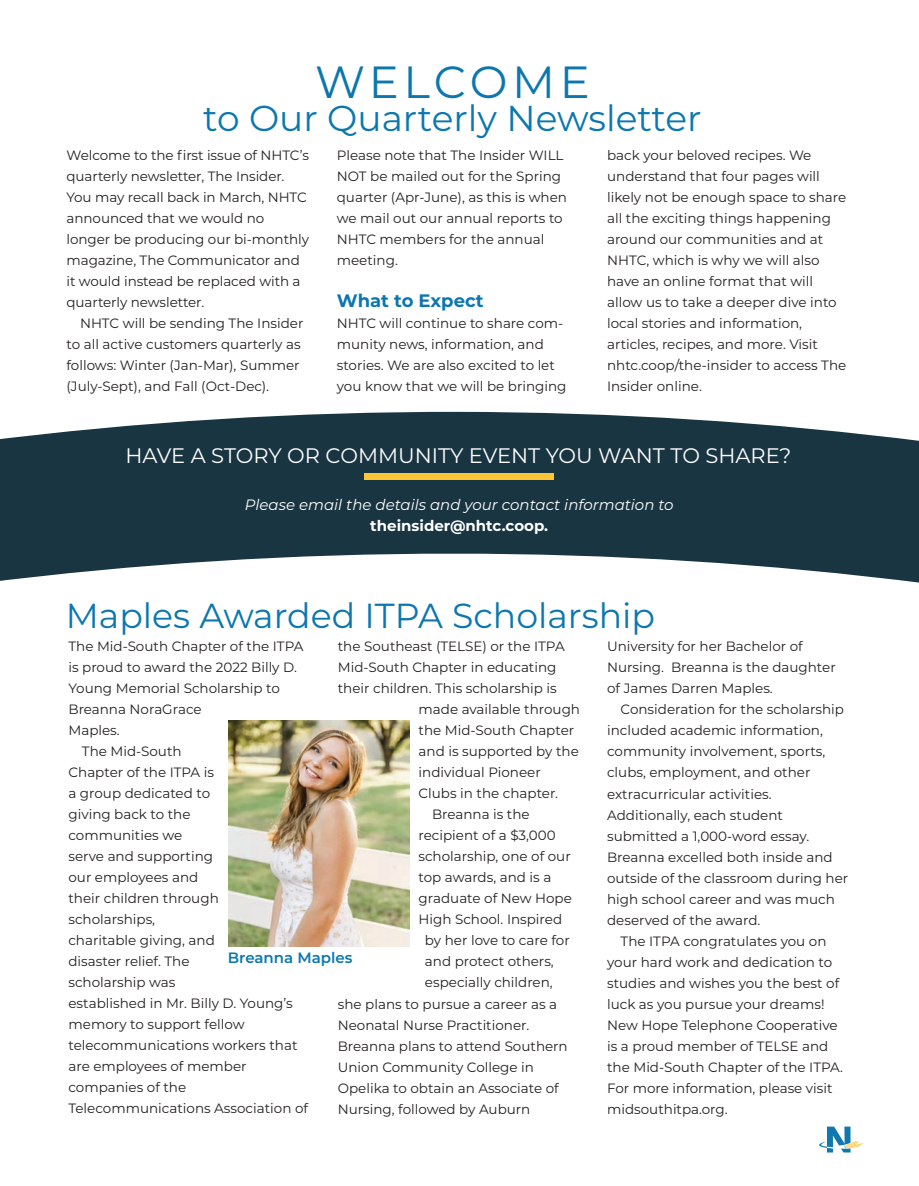
<style>
.page{position:relative;width:919px;height:1186px;background:#fff}
.page>*{position:absolute;margin:0;border:0;box-sizing:border-box;transform-origin:0 0}
.t1{font:45px "Montserrat";letter-spacing:.095em;color:#0c77af}
.t2{font:36px "Montserrat";color:#0c77af}
.t3{font:34.65px "Montserrat";color:#0c77af}
.t4{font:21px "Montserrat";color:#fff}
.t5{font:700 18px "Montserrat";color:#0c77af}
.t6{font:italic 15px "Montserrat";color:#fff}
.t7{font:700 15px "Montserrat";color:#fff}
.t8{font:600 15px "Montserrat";color:#0c77af}
.t9{font:13.5px/21px "Montserrat";color:#231f20}
</style>
<div class="page">
<img style="left:228px;top:720px;width:182px;height:226px">
<svg style="left:0;top:412px;width:919px;height:171px;fill:#1a3542"></svg>
<div style="left:364px;top:473px;width:190px;height:6px;background:#fec433"></div>
<svg style="left:819px;top:1126px;width:44px;height:26px"></svg>
<h1 class="t1" style="left:315px;top:51px;width:276px">WELCOME</h1>
<h2 class="t2" style="left:203px;top:93px;width:500px">to Our Quarterly Newsletter</h2>
<p class="t9" style="left:67px;top:144px;width:244px">Welcome to the first issue of NHTC’s quarterly newsletter, The Insider.<br>You may recall back in March, NHTC announced that we would no longer be producing our bi-monthly magazine, The Communicator and it would instead be replaced with a quarterly newsletter.</p>
<p class="t9" style="left:67px;top:312px;width:238px;text-indent:14px">NHTC will be sending The Insider to all active customers quarterly as follows: Winter (Jan-Mar), Summer (July-Sept), and Fall (Oct-Dec).</p>
<p class="t9" style="left:337px;top:144px;width:232px">Please note that The Insider WILL<br>NOT be mailed out for the Spring quarter (Apr-June), as this is when we mail out our annual reports to<br>NHTC members for the annual meeting.</p>
<h3 class="t5" style="left:337px;top:287px;width:148px">What to Expect</h3>
<p class="t9" style="left:337px;top:312px;width:231px">NHTC will continue to share com&shy;munity news, information, and stories. We are also excited to let you know that we will be bringing</p>
<p class="t9" style="left:607px;top:144px;width:241px">back your beloved recipes. We understand that four pages will likely not be enough space to share all the exciting things happening around our communities and at<br>NHTC, which is why we will also have an online format that will allow us to take a deeper dive into local stories and information, articles, recipes, and more. Visit nhtc.coop/the-insider to access The<br>Insider online.</p>
<h3 class="t4" style="left:125px;top:441px;width:667px">HAVE A STORY OR COMMUNITY EVENT YOU WANT TO SHARE?</h3>
<p class="t6" style="left:245px;top:494px;width:430px">Please email the details and your contact information to</p>
<p class="t7" style="left:370px;top:514px;width:179px">theinsider@nhtc.coop.</p>
<h3 class="t3" style="left:66px;top:591px;width:591px">Maples Awarded ITPA Scholarship</h3>
<p class="t9" style="left:68px;top:635px;width:237px">The Mid-South Chapter of the ITPA</p>
<p class="t9" style="left:68px;top:656px;width:230px">is proud to award the 2022 Billy D.</p>
<p class="t9" style="left:68px;top:677px;width:213px">Young Memorial Scholarship to</p>
<p class="t9" style="left:68px;top:698px;width:135px">Breanna NoraGrace</p>
<p class="t9" style="left:68px;top:719px;width:53px">Maples.</p>
<p class="t9" style="left:82px;top:740px;width:101px">The Mid-South</p>
<p class="t9" style="left:68px;top:761px;width:147px">Chapter of the ITPA is</p>
<p class="t9" style="left:68px;top:782px;width:143px">a group dedicated to</p>
<p class="t9" style="left:68px;top:803px;width:124px">giving back to the</p>
<p class="t9" style="left:68px;top:824px;width:115px">communities we</p>
<p class="t9" style="left:68px;top:845px;width:146px">serve and supporting</p>
<p class="t9" style="left:68px;top:866px;width:131px">our employees and</p>
<p class="t9" style="left:68px;top:887px;width:152px">their children through</p>
<p class="t9" style="left:68px;top:908px;width:88px">scholarships,</p>
<p class="t9" style="left:68px;top:929px;width:148px">charitable giving, and</p>
<p class="t9" style="left:68px;top:950px;width:122px">disaster relief. The</p>
<p class="t9" style="left:68px;top:971px;width:108px">scholarship was</p>
<p class="t9" style="left:68px;top:992px;width:226px">established in Mr. Billy D. Young’s</p>
<p class="t9" style="left:68px;top:1013px;width:178px">memory to support fellow</p>
<p class="t9" style="left:68px;top:1034px;width:231px">telecommunications workers that</p>
<p class="t9" style="left:68px;top:1055px;width:180px">are employees of member</p>
<p class="t9" style="left:68px;top:1076px;width:119px">companies of the</p>
<p class="t9" style="left:68px;top:1097px;width:241px">Telecommunications Association of</p>
<p class="t9" style="left:338px;top:635px;width:228px">the Southeast (TELSE) or the ITPA</p>
<p class="t9" style="left:338px;top:656px;width:220px">Mid-South Chapter in educating</p>
<p class="t9" style="left:338px;top:677px;width:220px">their children. This scholarship is</p>
<p class="t9" style="left:419px;top:698px;width:163px">made available through</p>
<p class="t9" style="left:419px;top:719px;width:157px">the Mid-South Chapter</p>
<p class="t9" style="left:419px;top:740px;width:162px">and is supported by the</p>
<p class="t9" style="left:419px;top:761px;width:124px">individual Pioneer</p>
<p class="t9" style="left:419px;top:782px;width:141px">Clubs in the chapter.</p>
<p class="t9" style="left:432px;top:803px;width:99px">Breanna is the</p>
<p class="t9" style="left:419px;top:824px;width:139px">recipient of a $3,000</p>
<p class="t9" style="left:419px;top:845px;width:154px">scholarship, one of our</p>
<p class="t9" style="left:419px;top:866px;width:134px">top awards, and is a</p>
<p class="t9" style="left:419px;top:887px;width:155px">graduate of New Hope</p>
<p class="t9" style="left:419px;top:908px;width:145px">High School. Inspired</p>
<p class="t9" style="left:425px;top:929px;width:146px">by her love to care for</p>
<p class="t9" style="left:425px;top:950px;width:130px">and protect others,</p>
<p class="t9" style="left:425px;top:971px;width:129px">especially children,</p>
<p class="t9" style="left:338px;top:992px;width:221px">she plans to pursue a career as a</p>
<p class="t9" style="left:338px;top:1013px;width:193px">Neonatal Nurse Practitioner.</p>
<p class="t9" style="left:338px;top:1034px;width:231px">Breanna plans to attend Southern</p>
<p class="t9" style="left:338px;top:1055px;width:198px">Union Community College in</p>
<p class="t9" style="left:338px;top:1076px;width:223px">Opelika to obtain an Associate of</p>
<p class="t9" style="left:338px;top:1097px;width:194px">Nursing, followed by Auburn</p>
<p class="t8" style="left:228px;top:946px;width:126px">Breanna Maples</p>
<p class="t9" style="left:607px;top:635px;width:230px">University for her Bachelor of<br>Nursing. Breanna is the daughter of James Darren Maples.</p>
<p class="t9" style="left:621px;top:698px;width:225px">Consideration for the scholarship</p>
<p class="t9" style="left:607px;top:719px;width:217px">included academic information,</p>
<p class="t9" style="left:607px;top:740px;width:220px">community involvement, sports,</p>
<p class="t9" style="left:607px;top:761px;width:205px">clubs, employment, and other</p>
<p class="t9" style="left:607px;top:782px;width:166px">extracurricular activities.</p>
<p class="t9" style="left:607px;top:803px;width:177px">Additionally, each student</p>
<p class="t9" style="left:607px;top:824px;width:204px">submitted a 1,000-word essay.</p>
<p class="t9" style="left:607px;top:845px;width:227px">Breanna excelled both inside and</p>
<p class="t9" style="left:607px;top:866px;width:243px">outside of the classroom during her</p>
<p class="t9" style="left:607px;top:887px;width:229px">high school career and was much</p>
<p class="t9" style="left:607px;top:908px;width:155px">deserved of the award.</p>
<p class="t9" style="left:621px;top:929px;width:207px">The ITPA congratulates you on</p>
<p class="t9" style="left:607px;top:950px;width:227px">your hard work and dedication to</p>
<p class="t9" style="left:607px;top:971px;width:234px">studies and wishes you the best of</p>
<p class="t9" style="left:607px;top:993px;width:219px">luck as you pursue your dreams!</p>
<p class="t9" style="left:607px;top:1014px;width:232px">New Hope Telephone Cooperative</p>
<p class="t9" style="left:607px;top:1035px;width:223px">is a proud member of TELSE and</p>
<p class="t9" style="left:607px;top:1056px;width:238px">the Mid-South Chapter of the ITPA.</p>
<p class="t9" style="left:607px;top:1077px;width:227px">For more information, please visit</p>
<p class="t9" style="left:607px;top:1098px;width:122px">midsouthitpa.org.</p>
</div>
